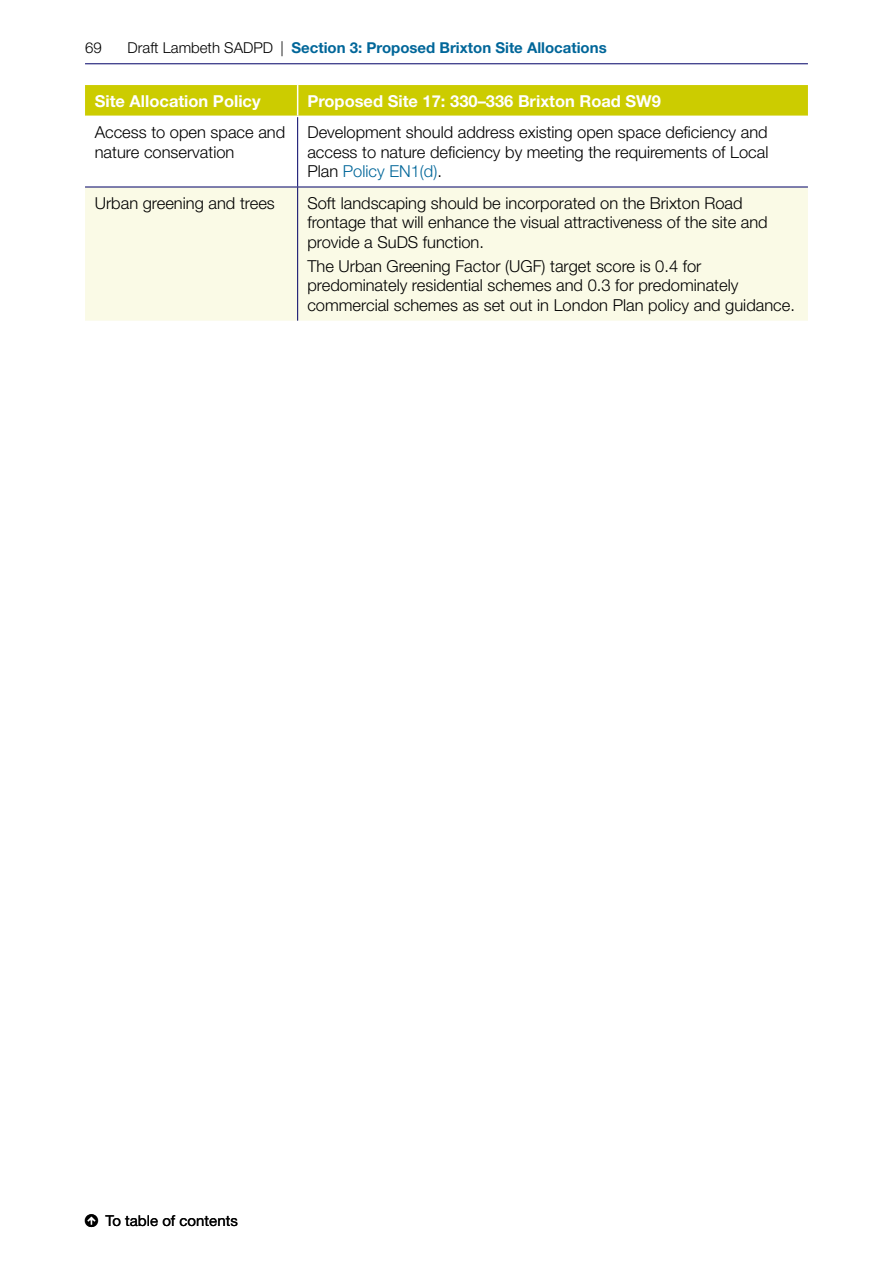
<style>
.page{position:relative;width:893px;height:1263px;background:#fff}
.page>*{position:absolute;margin:0;border:0;box-sizing:border-box;transform-origin:0 0}
.t1{font:300 16.5px/19.5px "Helvetica Neue LT Pro";color:#000}
.t2{font:700 16.5px "Helvetica Neue LT Pro";color:#fff}
.t3{font:700 15px "Helvetica Neue LT Pro";color:#069}
.t4{font:15px "Helvetica Neue LT Pro";color:#000}
.t5{font:300 15px "Helvetica Neue LT Pro";color:#000}
.s1{font-weight:300;color:#000}
.s2{color:#069}
</style>
<div class="page">
<hr style="left:85px;top:63px;width:723px;height:1px;background:#006">
<div style="left:85px;top:85px;width:723px;height:31px;background:#cc0"></div>
<svg style="left:85px;top:117px;width:723px;height:70px"></svg>
<div style="left:85px;top:188px;width:723px;height:133px;background:#fafae6"></div>
<hr style="left:297px;top:117px;width:1px;height:70px;background:#006">
<hr style="left:85px;top:187px;width:213px;height:1px;background:#006">
<hr style="left:298px;top:187px;width:510px;height:1px;background:#006">
<hr style="left:297px;top:187px;width:1px;height:134px;background:#006">
<hr style="left:297px;top:85px;width:1px;height:31px;background:#fff">
<p class="t5" style="left:85px;top:39px;width:18px">69</p>
<p class="t3" style="left:128px;top:39px;width:481px"><span class="s1">Draft Lambeth SADPD |</span> Section 3: Proposed Brixton Site Allocations</p>
<p class="t2" style="left:95px;top:91px;width:167px">Site Allocation Policy</p>
<p class="t2" style="left:307px;top:91px;width:355px">Proposed Site 17: 330–336 Brixton Road SW9</p>
<p class="t1" style="left:95px;top:122px;width:192px">Access to open space and nature conservation</p>
<p class="t1" style="left:307px;top:122px;width:462px;text-align:justify">Development should address existing open space deficiency and access to nature deficiency by meeting the requirements of Local Plan <span class="s2">Policy EN1(d)</span>.</p>
<p class="t1" style="left:95px;top:193px;width:182px">Urban greening and trees</p>
<p class="t1" style="left:307px;top:193px;width:462px">Soft landscaping should be incorporated on the Brixton Road frontage that will enhance the visual attractiveness of the site and provide a SuDS function.</p>
<p class="t1" style="left:307px;top:256px;width:489px">The Urban Greening Factor (UGF) target score is 0.4 for predominately residential schemes and 0.3 for predominately commercial schemes as set out in London Plan policy and guidance.</p>
<p class="t4" style="left:105px;top:1211px;width:134px">To table of contents</p>
</div>
